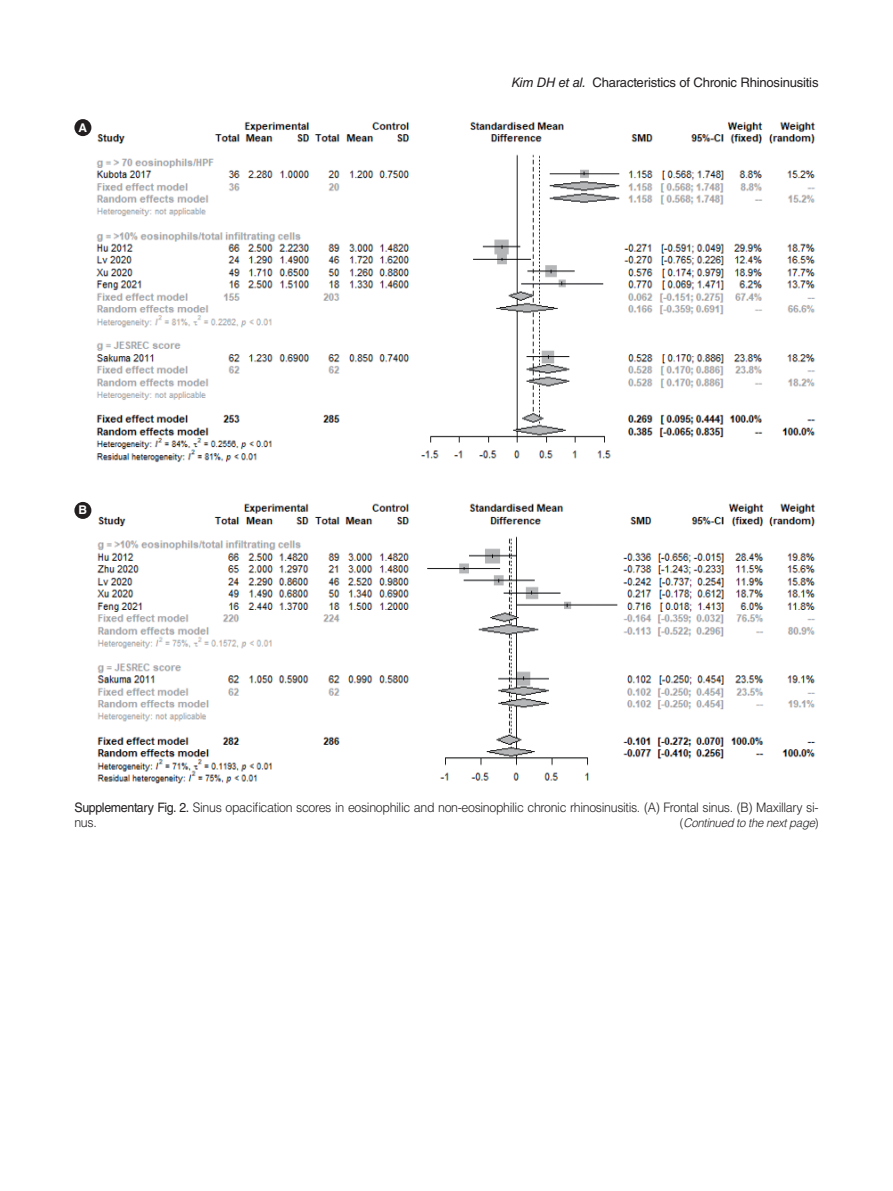
<style>
.page{position:relative;width:893px;height:1191px;background:#fff}
.page>*{position:absolute;margin:0;border:0;box-sizing:border-box;transform-origin:0 0}
.표_그림_설명{font:300 13.05px/15.3px "Helvetica LT Std";letter-spacing:-.03em;color:#231f20;scale:.95 1}
.t1{font:13.05px "Helvetica LT Std";letter-spacing:-.015em;color:#231f20}
.표_본문기본_Light{font:italic 300 12px "Helvetica LT Std";letter-spacing:-.025em;color:#231f20;scale:.95 1}
.t2{font:700 12px "Helvetica LT Std";color:#fff}
.s1{font-style:italic}
.s2{font-weight:400}
.s3{font-style:normal}
</style>
<div class="page">
<div style="left:74px;top:119px;width:17px;height:17px;background:#231f20;border-radius:50%"></div>
<img style="left:96px;top:121px;width:720px;height:342px">
<div style="left:74px;top:502px;width:17px;height:17px;background:#231f20;border-radius:50%"></div>
<img style="left:97px;top:503px;width:719px;height:281px">
<p class="t2" style="left:79px;top:120px;width:10px">A</p>
<p class="t2" style="left:79px;top:503px;width:10px">B</p>
<p class="t1" style="left:511px;top:75px;width:309px"><span class="s1">Kim DH et al.</span> Characteristics of Chronic Rhinosinusitis</p>
<p class="표_그림_설명" style="left:74px;top:799px;width:785px"><span class="s2">Supplementary Fig. 2.</span> Sinus opacification scores in eosinophilic and non-eosinophilic chronic rhinosinusitis. (A) Frontal sinus. (B) Maxillary si&shy;nus.</p>
<p class="표_본문기본_Light" style="left:680px;top:815px;width:147px"><span class="s3">(</span>Continued to the next page<span class="s3">)</span></p>
</div>
